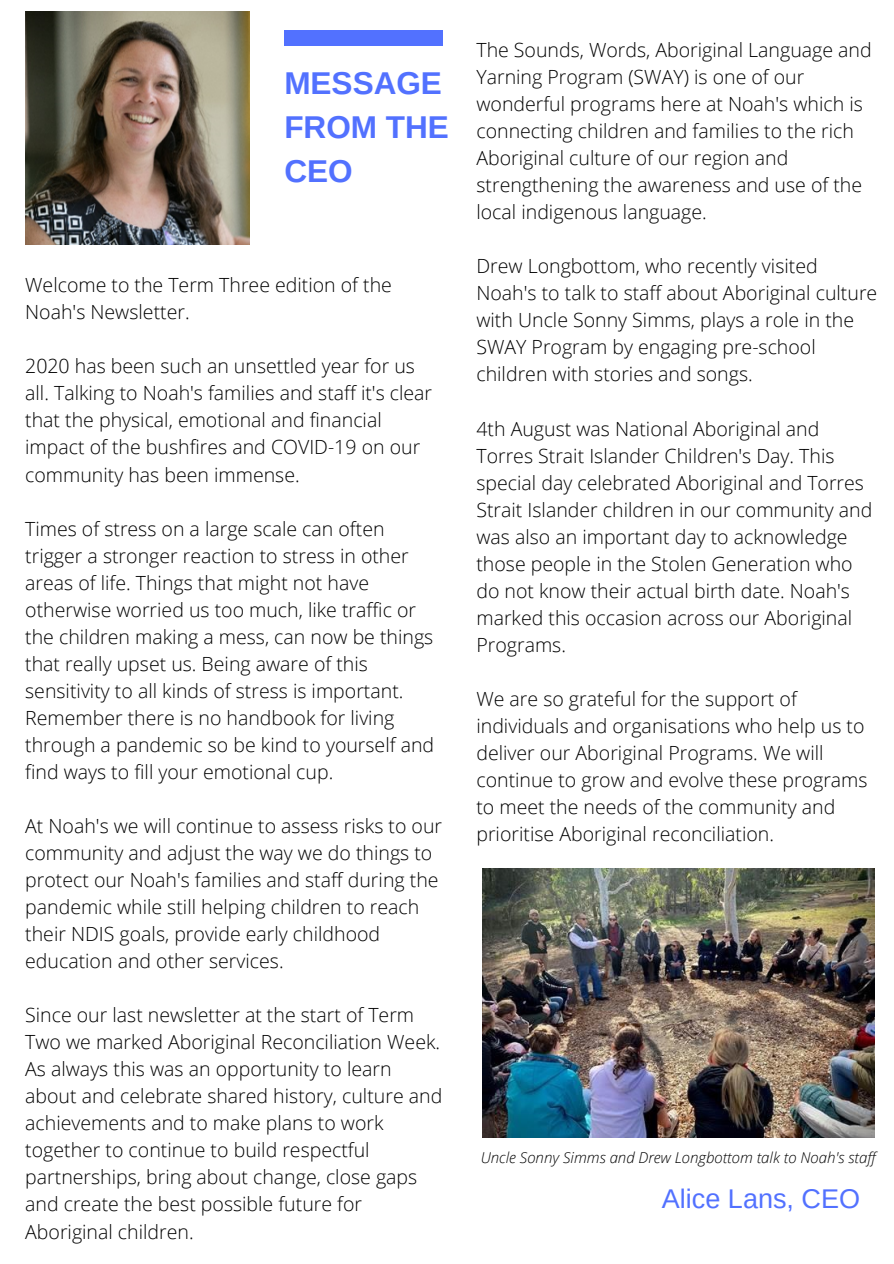
<style>
.page{position:relative;width:894px;height:1264px;background:#fff}
.page>*{position:absolute;margin:0;border:0;box-sizing:border-box;transform-origin:0 0}
.t1{font:700 31.5px/44px "Arimo";color:#5271ff}
.t2{font:27px "Arimo";color:#5271ff}
.t3{font:300 19.5px/27px "Open Sans";color:#000}
.t4{font:italic 300 15px "Open Sans";color:#000}
</style>
<div class="page">
<div style="left:284px;top:30px;width:158px;height:15px;background:#5271ff"></div>
<img style="left:25px;top:11px;width:224px;height:233px">
<img style="left:482px;top:868px;width:392px;height:269px">
<h1 class="t1" style="left:284px;top:61px;width:166px">MESSAGE<br>FROM THE<br>CEO</h1>
<p class="t3" style="left:25px;top:271px;width:368px">Welcome to the Term Three edition of the<br>Noah's Newsletter.</p>
<p class="t3" style="left:25px;top:352px;width:408px">2020 has been such an unsettled year for us all. Talking to Noah's families and staff it's clear that the physical, emotional and financial impact of the bushfires and COVID-19 on our community has been immense.</p>
<p class="t3" style="left:25px;top:514px;width:410px">Times of stress on a large scale can often trigger a stronger reaction to stress in other areas of life. Things that might not have otherwise worried us too much, like traffic or the children making a mess, can now be things that really upset us. Being aware of this sensitivity to all kinds of stress is important.<br>Remember there is no handbook for living through a pandemic so be kind to yourself and find ways to fill your emotional cup.</p>
<p class="t3" style="left:25px;top:812px;width:418px">At Noah's we will continue to assess risks to our community and adjust the way we do things to protect our Noah's families and staff during the pandemic while still helping children to reach their NDIS goals, provide early childhood education and other services.</p>
<p class="t3" style="left:25px;top:1001px;width:418px">Since our last newsletter at the start of Term Two we marked Aboriginal Reconciliation Week.<br>As always this was an opportunity to learn about and celebrate shared history, culture and achievements and to make plans to work together to continue to build respectful partnerships, bring about change, close gaps and create the best possible future for Aboriginal children.</p>
<p class="t3" style="left:476px;top:36px;width:396px">The Sounds, Words, Aboriginal Language and Yarning Program (SWAY) is one of our wonderful programs here at Noah's which is connecting children and families to the rich Aboriginal culture of our region and strengthening the awareness and use of the local indigenous language.</p>
<p class="t3" style="left:476px;top:252px;width:402px">Drew Longbottom, who recently visited Noah's to talk to staff about Aboriginal culture with Uncle Sonny Simms, plays a role in the SWAY Program by engaging pre-school children with stories and songs.</p>
<p class="t3" style="left:476px;top:414px;width:397px">4th August was National Aboriginal and Torres Strait Islander Children's Day. This special day celebrated Aboriginal and Torres Strait Islander children in our community and was also an important day to acknowledge those people in the Stolen Generation who do not know their actual birth date. Noah's marked this occasion across our Aboriginal Programs.</p>
<p class="t3" style="left:476px;top:685px;width:392px">We are so grateful for the support of individuals and organisations who help us to deliver our Aboriginal Programs. We will continue to grow and evolve these programs to meet the needs of the community and prioritise Aboriginal reconciliation.</p>
<p class="t4" style="left:480px;top:1146px;width:396px">Uncle Sonny Simms and Drew Longbottom talk to Noah's staff</p>
<h2 class="t2" style="left:661px;top:1183px;width:200px">Alice Lans, CEO</h2>
</div>
